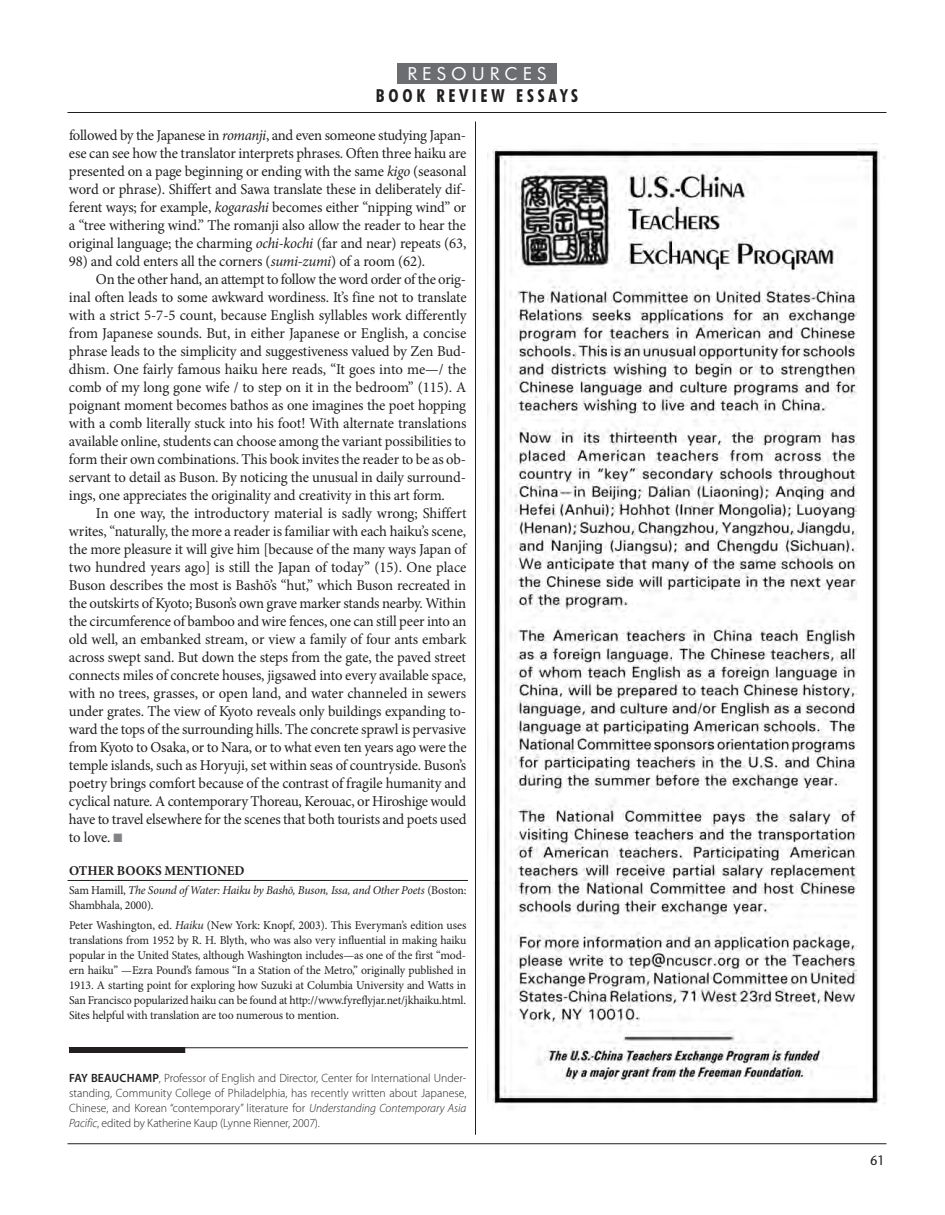
<style>
.page{position:relative;width:945px;height:1215px;background:#fff}
.page>*{position:absolute;margin:0;border:0;box-sizing:border-box;transform-origin:0 0}
.t1{font:700 condensed 18px "Futura BT";letter-spacing:.21em;color:#231f20}
.t2{font:18px "Futura BT";letter-spacing:.285em;color:#fff}
.t3{font:15px/18px "Minion Pro";letter-spacing:-.01em;color:#231f20;text-align:justify}
.t4{font:700 13.5px "Minion Pro";color:#231f20}
.t5{font:13.5px "Stone Sans";color:#231f20;scale:.95 1}
.t6{font:12px/15px "Minion Pro";letter-spacing:-.015em;color:#231f20;text-align:justify}
.t7{font:300 12px/15px "Myriad Pro";letter-spacing:-.01em;color:#231f20;text-align:justify}
.t8{font:italic 12px/15px "Minion Pro";letter-spacing:-.015em;color:#231f20}
.s1{font-style:italic}
.s2{color:#808285}
.s3{font-style:normal}
.s4{font-weight:600}
</style>
<div class="page">
<hr style="left:475px;top:122px;width:1px;height:1013px;background:#231f20">
<hr style="left:68px;top:1143px;width:818px;height:1px;background:#231f20">
<div style="left:397px;top:63px;width:160px;height:21px;background:#6c6d70"></div>
<hr style="left:68px;top:112px;width:818px;height:1px;background:#231f20">
<img style="left:488px;top:144px;width:397px;height:963px">
<hr style="left:69px;top:1048px;width:399px;height:1px;background:#231f20">
<div style="left:69px;top:1047px;width:116px;height:6px;background:#231f20"></div>
<hr style="left:68px;top:880px;width:400px;height:1px;background:#231f20">
<p class="t2" style="left:408px;top:66px;width:140px">RESOURCES</p>
<p class="t1" style="left:376px;top:89px;width:204px">BOOK REVIEW ESSAYS</p>
<p class="t3" style="left:69px;top:127px;width:399px">followed by the Japanese in <span class="s1">romanji</span>, and even someone studying Japan&shy;ese can see how the translator interprets phrases. Often three haiku are presented on a page beginning or ending with the same <span class="s1">kigo</span> (seasonal word or phrase). Shiffert and Sawa translate these in deliberately dif&shy;ferent ways; for example, <span class="s1">kogarashi</span> becomes either “nipping wind” or a “tree withering wind.” The romanji also allow the reader to hear the original language; the charming <span class="s1">ochi-kochi</span> (far and near) repeats (63,</p>
<p class="t3" style="left:69px;top:253px;width:358px">98) and cold enters all the corners (<span class="s1">sumi-zumi</span>) of a room (62).</p>
<p class="t3" style="left:96px;top:271px;width:372px">On the other hand, an attempt to follow the word order of the orig-</p>
<p class="t3" style="left:69px;top:289px;width:399px">inal often leads to some awkward wordiness. It’s fine not to translate</p>
<p class="t3" style="left:69px;top:307px;width:399px">with a strict 5-7-5 count, because English syllables work differently</p>
<p class="t3" style="left:69px;top:325px;width:399px">from Japanese sounds. But, in either Japanese or English, a concise</p>
<p class="t3" style="left:69px;top:343px;width:398px">phrase leads to the simplicity and suggestiveness valued by Zen Bud-</p>
<p class="t3" style="left:69px;top:361px;width:399px">dhism. One fairly famous haiku here reads, “It goes into me—/ the</p>
<p class="t3" style="left:69px;top:379px;width:399px">comb of my long gone wife / to step on it in the bedroom” (115). A</p>
<p class="t3" style="left:69px;top:397px;width:399px">poignant moment becomes bathos as one imagines the poet hopping</p>
<p class="t3" style="left:69px;top:415px;width:399px">with a comb literally stuck into his foot! With alternate translations</p>
<p class="t3" style="left:69px;top:433px;width:399px">available online, students can choose among the variant possibilities to</p>
<p class="t3" style="left:69px;top:451px;width:399px">form their own combinations. This book invites the reader to be as ob-</p>
<p class="t3" style="left:69px;top:469px;width:399px">servant to detail as Buson. By noticing the unusual in daily surround-</p>
<p class="t3" style="left:69px;top:487px;width:377px">ings, one appreciates the originality and creativity in this art form.</p>
<p class="t3" style="left:96px;top:505px;width:372px">In one way, the introductory material is sadly wrong; Shiffert</p>
<p class="t3" style="left:69px;top:523px;width:399px">writes, “naturally, the more a reader is familiar with each haiku’s scene,</p>
<p class="t3" style="left:69px;top:541px;width:399px">the more pleasure it will give him [because of the many ways Japan of</p>
<p class="t3" style="left:69px;top:559px;width:399px">two hundred years ago] is still the Japan of today” (15). One place</p>
<p class="t3" style="left:69px;top:577px;width:399px">Buson describes the most is Bashō’s “hut,” which Buson recreated in</p>
<p class="t3" style="left:69px;top:595px;width:399px">the outskirts of Kyoto; Buson’s own grave marker stands nearby. Within</p>
<p class="t3" style="left:69px;top:613px;width:399px">the circumference of bamboo and wire fences, one can still peer into an</p>
<p class="t3" style="left:69px;top:631px;width:399px">old well, an embanked stream, or view a family of four ants embark</p>
<p class="t3" style="left:69px;top:649px;width:399px">across swept sand. But down the steps from the gate, the paved street</p>
<p class="t3" style="left:69px;top:667px;width:399px">connects miles of concrete houses, jigsawed into every available space,</p>
<p class="t3" style="left:69px;top:685px;width:399px">with no trees, grasses, or open land, and water channeled in sewers</p>
<p class="t3" style="left:69px;top:703px;width:398px">under grates. The view of Kyoto reveals only buildings expanding to-</p>
<p class="t3" style="left:69px;top:721px;width:399px">ward the tops of the surrounding hills. The concrete sprawl is pervasive</p>
<p class="t3" style="left:69px;top:739px;width:399px">from Kyoto to Osaka, or to Nara, or to what even ten years ago were the</p>
<p class="t3" style="left:69px;top:757px;width:399px">temple islands, such as Horyuji, set within seas of countryside. Buson’s</p>
<p class="t3" style="left:69px;top:775px;width:399px">poetry brings comfort because of the contrast of fragile humanity and</p>
<p class="t3" style="left:69px;top:793px;width:399px">cyclical nature. A contemporary Thoreau, Kerouac, or Hiroshige would</p>
<p class="t3" style="left:69px;top:811px;width:399px">have to travel elsewhere for the scenes that both tourists and poets used</p>
<p class="t3" style="left:69px;top:829px;width:55px">to love. <span class="s2">■</span></p>
<p class="t4" style="left:69px;top:865px;width:177px">OTHER BOOKS MENTIONED</p>
<p class="t8" style="left:69px;top:884px;width:399px"><span class="s3">Sam Hamill,</span> The Sound of Water: Haiku by Bashō, Buson, Issa, and Other Poets <span class="s3">(Boston:<br>Shambhala, 2000).</span></p>
<p class="t6" style="left:69px;top:918px;width:399px">Peter Washington, ed. <span class="s1">Haiku</span> (New york: Knopf, 2003). This Everyman’s edition uses translations from 1952 by R. H. Blyth, who was also very influential in making haiku popular in the United States, although Washington includes—as one of the first “mod&shy;ern haiku” —Ezra Pound’s famous “In a Station of the Metro,” originally published in 1913. A starting point for exploring how Suzuki at Columbia University and Watts in San Francisco popularized haiku can be found at http://www.fyreflyjar.net/jkhaiku.html.<br>Sites helpful with translation are too numerous to mention.</p>
<p class="t7" style="left:69px;top:1071px;width:399px"><span class="s4">FAY BEAUCHAMP</span>, Professor of English and Director, Center for International Under&shy;standing, Community College of Philadelphia, has recently written about Japanese, Chinese, and Korean “contemporary” literature for <span class="s1">Understanding Contemporary Asia Pacific</span>, edited by Katherine Kaup (Lynne Rienner, 2007).</p>
<p class="t5" style="left:870px;top:1155px;width:17px">61</p>
</div>
